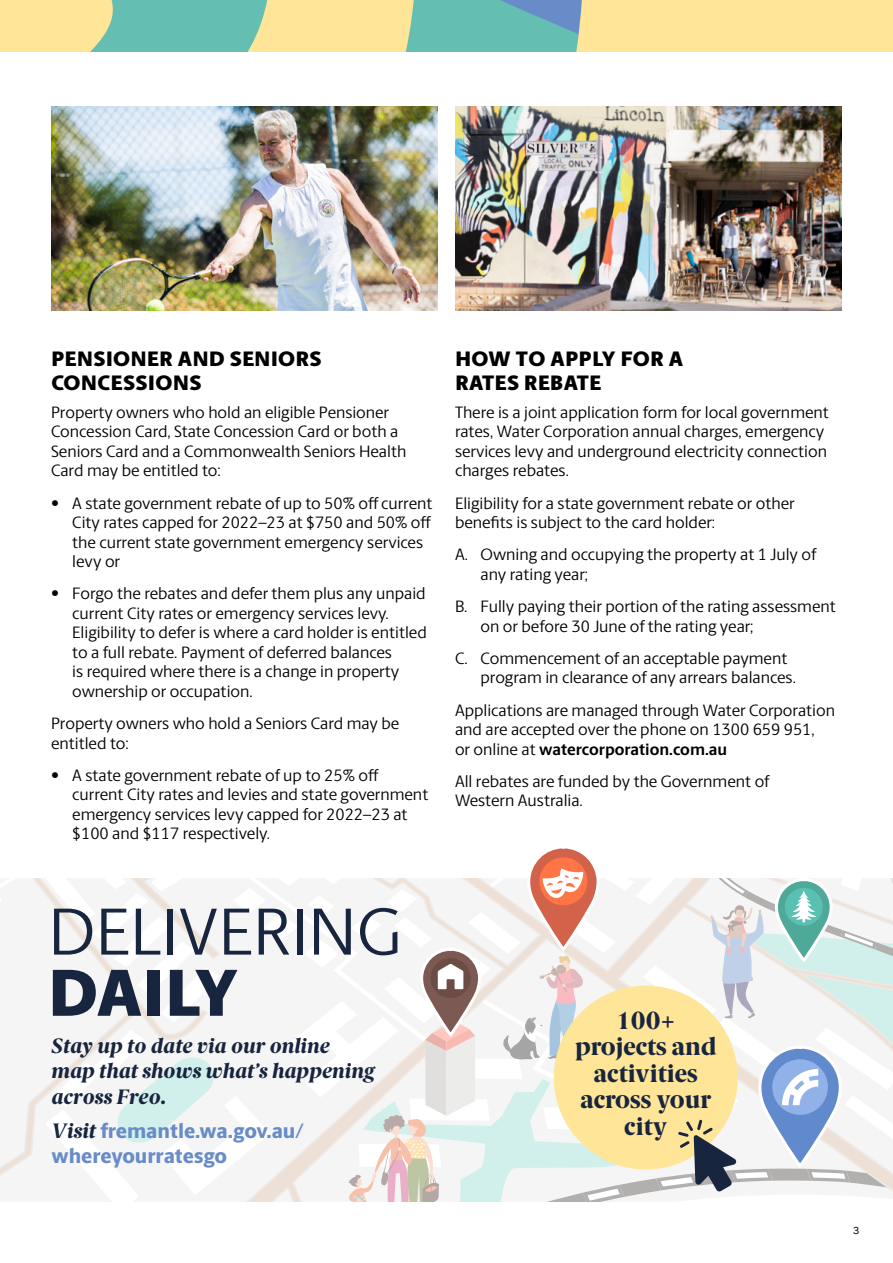
<style>
.page{position:relative;width:893px;height:1263px;background:#fff}
.page>*{position:absolute;margin:0;border:0;box-sizing:border-box;transform-origin:0 0}
.t1{font:66.6px "Berlingske Sans";letter-spacing:.015em;color:#18253f}
.t2{font:900 66.6px "Berlingske Sans";color:#18253f}
.t3{font:800 24.9px/26.5px "Berlingske Serif";color:#18253f;text-align:center}
.t4{font:italic 800 21px/25.5px "Berlingske Serif";color:#18253f}
.t5{font:900 21px/24px "Berlingske Sans";letter-spacing:.025em;color:#000}
.t6{font:800 21px/25.5px "Berlingske Sans";color:#688cc8}
.t7{font:16.5px/19.5px "Berlingske Sans";color:#000}
.t8{font:10.5px "Franklin Gothic";color:#000}
.s1{font-weight:700}
.s2{font-family:"Berlingske Serif";font-style:italic;color:#18253f}
</style>
<div class="page">
<svg style="left:0;top:0;width:893px;height:51px;fill:#ffe598"></svg>
<img style="left:52px;top:106px;width:386px;height:204px">
<img style="left:455px;top:106px;width:386px;height:204px">
<svg style="left:24px;top:848px;width:869px;height:354px"></svg>
<p class="t5" style="left:51px;top:346px;width:272px">PENSIONER AND SENIORS<br>CONCESSIONS</p>
<p class="t7" style="left:51px;top:402px;width:357px">Property owners who hold an eligible Pensioner Concession Card, State Concession Card or both a Seniors Card and a Commonwealth Seniors Health Card may be entitled to:</p>
<p class="t7" style="left:72px;top:492px;width:362px;text-indent:-21px">• A state government rebate of up to 50% off current City rates capped for 2022–23 at $750 and 50% off the current state government emergency services levy or</p>
<p class="t7" style="left:72px;top:583px;width:356px;text-indent:-21px">• Forgo the rebates and defer them plus any unpaid current City rates or emergency services levy.<br>Eligibility to defer is where a card holder is entitled to a full rebate. Payment of deferred balances<br>is required where there is a change in property ownership or occupation.</p>
<p class="t7" style="left:51px;top:713px;width:350px">Property owners who hold a Seniors Card may be entitled to:</p>
<p class="t7" style="left:72px;top:765px;width:358px;text-indent:-21px">• A state government rebate of up to 25% off current City rates and levies and state government emergency services levy capped for 2022–23 at $100 and $117 respectively.</p>
<p class="t5" style="left:455px;top:346px;width:229px">HOW TO APPLY FOR A<br>RATES REBATE</p>
<p class="t7" style="left:455px;top:402px;width:375px">There is a joint application form for local government rates, Water Corporation annual charges, emergency services levy and underground electricity connection charges rebates.</p>
<p class="t7" style="left:455px;top:492px;width:341px">Eligibility for a state government rebate or other benefits is subject to the card holder:</p>
<p class="t7" style="left:480px;top:544px;width:337px;text-indent:-26px">A. Owning and occupying the property at 1 July of any rating year;</p>
<p class="t7" style="left:480px;top:596px;width:357px;text-indent:-26px">B. Fully paying their portion of the rating assessment on or before 30 June of the rating year;</p>
<p class="t7" style="left:480px;top:648px;width:317px;text-indent:-26px">C. Commencement of an acceptable payment program in clearance of any arrears balances.</p>
<p class="t7" style="left:455px;top:700px;width:382px">Applications are managed through Water Corporation and are accepted over the phone on 1300 659 951,<br>or online at <span class="s1">watercorporation.com.au</span></p>
<p class="t7" style="left:455px;top:771px;width:316px">All rebates are funded by the Government of<br>Western Australia.</p>
<h1 class="t1" style="left:49px;top:885px;width:354px">DELIVERING</h1>
<h1 class="t2" style="left:49px;top:943px;width:191px">DAILY</h1>
<p class="t4" style="left:52px;top:1033px;width:324px">Stay up to date via our online map that shows what’s happening across Freo.</p>
<p class="t6" style="left:52px;top:1117px;width:254px"><span class="s2">Visit</span> fremantle.wa.gov.au/ whereyourratesgo</p>
<h2 class="t3" style="left:575px;top:1007px;width:143px">100+ projects and activities across your city</h2>
<p class="t8" style="left:853px;top:1224px;width:8px">3</p>
</div>
